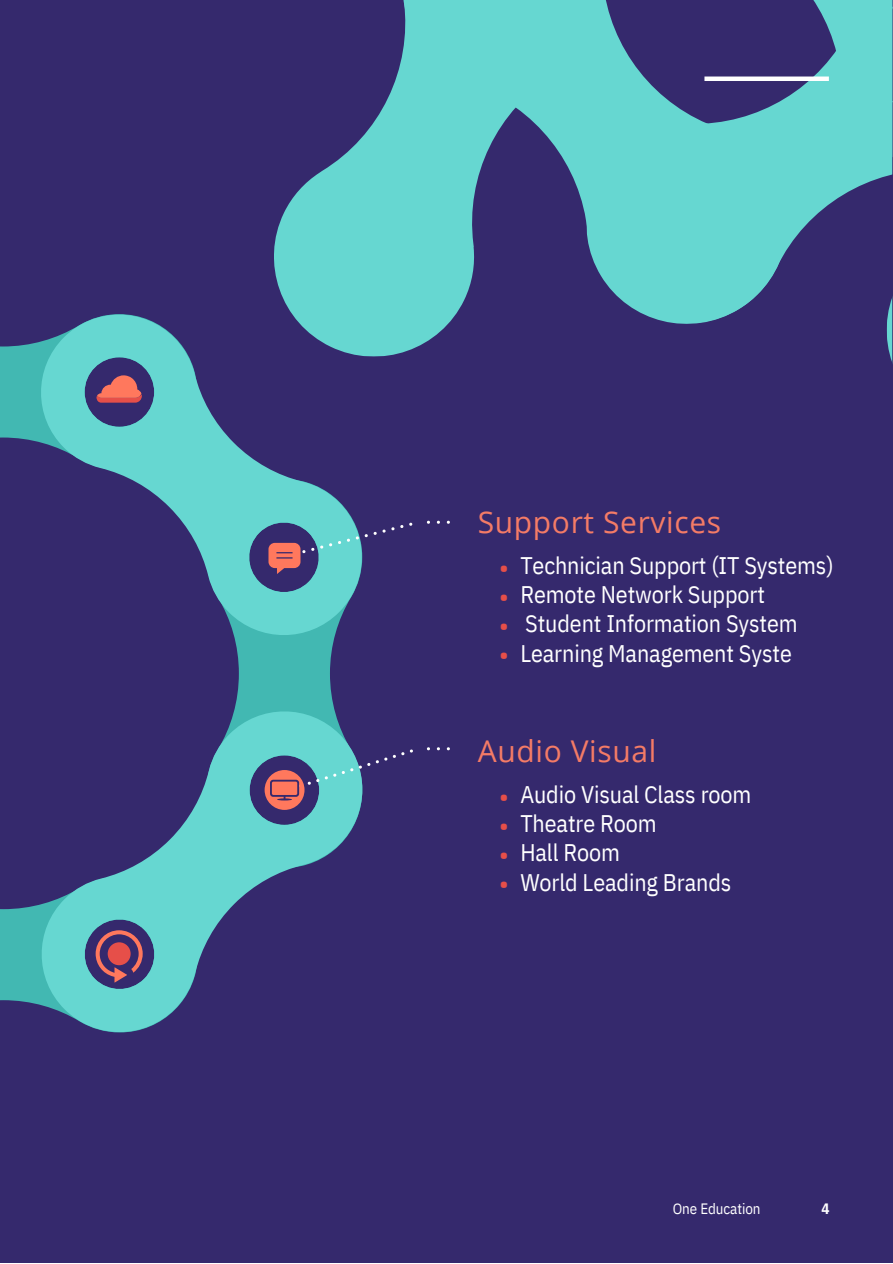
<style>
.page{position:relative;width:893px;height:1264px;background:#fff}
.page>*{position:absolute;margin:0;border:0;box-sizing:border-box;transform-origin:0 0}
.t1{font:30px "Open Sans";letter-spacing:.02em;color:#f47b66}
.t2{font:27px/29.2px "IBM Plex Sans Cond";color:#e64f49;text-align:justify}
.t3{font:24px "IBM Plex Sans Cond";letter-spacing:-.005em;color:#fff}
.t4{font:15px "IBM Plex Sans Cond";letter-spacing:-.005em;color:#fff}
.t5{font:700 15px "IBM Plex Sans Cond";color:#fff}
</style>
<div class="page">
<div style="left:0;top:0;width:892px;height:1262px;background:#35296d"></div>
<svg style="left:617px;top:259px;width:164px;height:65px;fill:#66d7d1"></svg>
<svg style="left:274px;top:126px;width:343px;height:231px"></svg>
<div style="left:322px;top:205px;width:102px;height:102px;background:#66d7d1"></div>
<svg style="left:886px;top:298px;width:6px;height:64px"></svg>
<svg style="left:371px;top:0;width:521px;height:259px"></svg>
<div style="left:704px;top:76px;width:124px;height:5px;background:#fff"></div>
<div style="left:235px;top:642px;width:99px;height:61px;background:#42b8b2"></div>
<svg style="left:108px;top:307px;width:261px;height:335px"></svg>
<svg style="left:110px;top:703px;width:250px;height:330px"></svg>
<svg style="left:427px;top:747px;width:23px;height:3px"></svg>
<svg style="left:427px;top:520px;width:23px;height:3px"></svg>
<svg style="left:268px;top:522px;width:144px;height:52px"></svg>
<svg style="left:264px;top:749px;width:149px;height:61px"></svg>
<svg style="left:0;top:314px;width:197px;height:156px"></svg>
<svg style="left:0;top:876px;width:198px;height:156px"></svg>
<div style="left:108px;top:942px;width:23px;height:23px;background:#e64f49;border-radius:50%"></div>
<svg style="left:890px;top:21px;width:2px;height:101px"></svg>
<p class="t1" style="left:478px;top:500px;width:245px">Support Services</p>
<p class="t2" style="left:499px;top:552px;width:11px">• • • •</p>
<p class="t3" style="left:520px;top:549px;width:315px">Technician Support (IT Systems)</p>
<p class="t3" style="left:520px;top:578px;width:246px">Remote Network Support</p>
<p class="t3" style="left:525px;top:608px;width:274px">Student Information System</p>
<p class="t3" style="left:520px;top:637px;width:273px">Learning Management Syste</p>
<p class="t1" style="left:478px;top:729px;width:180px">Audio Visual</p>
<p class="t2" style="left:499px;top:780px;width:11px">• • • •</p>
<p class="t3" style="left:520px;top:778px;width:232px">Audio Visual Class room</p>
<p class="t3" style="left:520px;top:807px;width:138px">Theatre Room</p>
<p class="t3" style="left:520px;top:836px;width:101px">Hall Room</p>
<p class="t3" style="left:520px;top:866px;width:212px">World Leading Brands</p>
<p class="t4" style="left:672px;top:1198px;width:89px">One Education</p>
<p class="t5" style="left:821px;top:1198px;width:10px">4</p>
</div>
